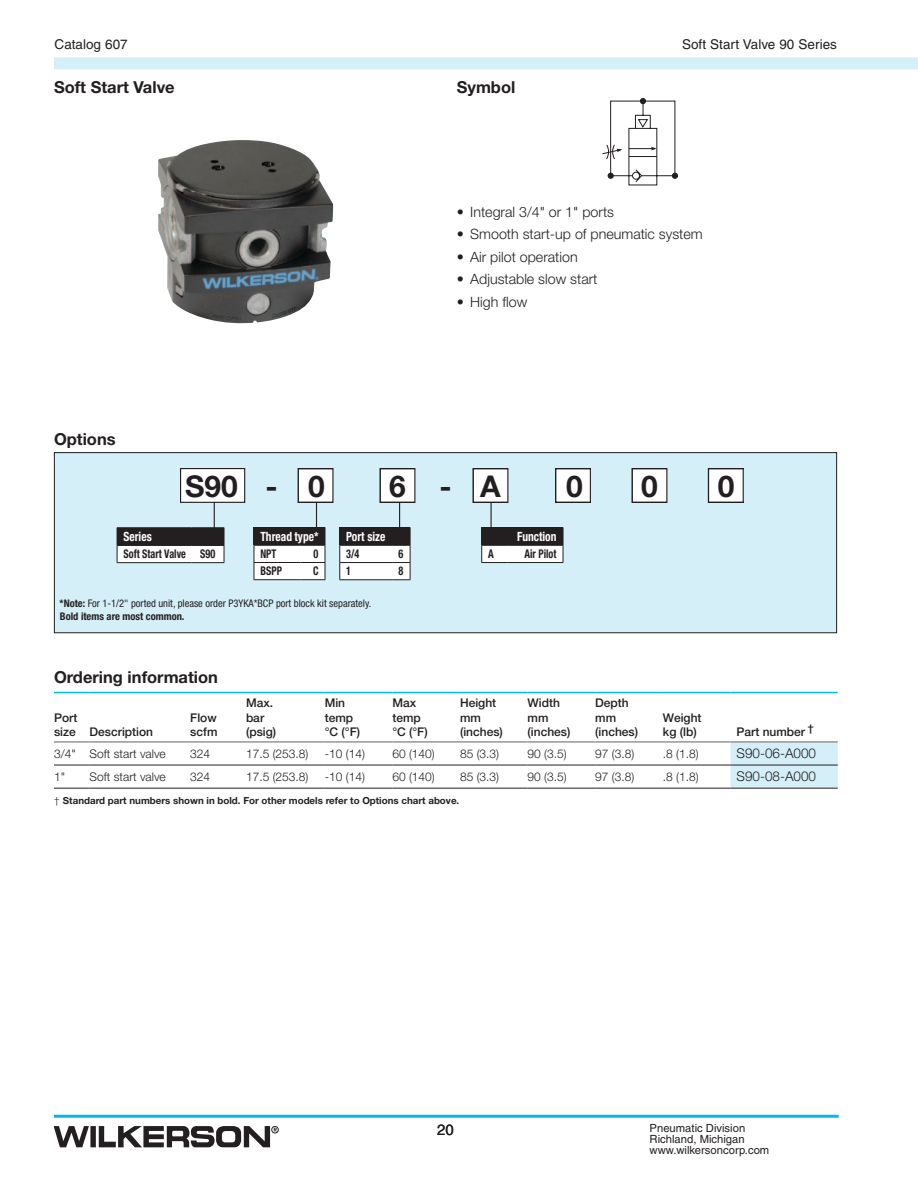
<style>
.page{position:relative;width:918px;height:1188px;background:#fff}
.page>*{position:absolute;margin:0;border:0;box-sizing:border-box;transform-origin:0 0}
.t1{font:700 30px "Helvetica Neue LT Std";color:#231f20}
.t2{font:700 16.5px "Helvetica Neue LT Std";color:#231f20}
.t3{font:15px "Helvetica";color:#231f20}
.t4{font:300 14.25px "Helvetica Neue LT Std";color:#231f20}
.t5{font:13.5px "Helvetica";color:#231f20}
.t6{font:300 13.5px "Helvetica Neue LT Std";color:#231f20}
.t7{font:700 condensed 12.75px "Helvetica Neue LT Std";color:#fff;scale:.9 1}
.t8{font:300 12px "Helvetica Neue LT Std";color:#231f20}
.t9{font:500 12px/14.4px "Helvetica Neue LT Std";color:#231f20}
.t10{font:700 condensed 12px "Helvetica Neue LT Std";color:#231f20;scale:.85 1}
.t11{font:11.25px/11.2px "Helvetica";color:#231f20}
.t12{font:condensed 10.5px "Helvetica Neue LT Std";color:#231f20}
.t13{font:700 condensed 10.5px "Helvetica Neue LT Std";color:#231f20}
.t14{font:700 9.75px "Helvetica Neue LT Std";color:#231f20}
.s1{font-weight:700}
.s2{font-weight:300}
</style>
<div class="page">
<hr style="left:54px;top:1115px;width:785px;height:3px;background:#00bce4">
<svg style="left:54px;top:1126px;width:35px;height:21px"></svg>
<div style="left:90px;top:1126px;width:6px;height:21px;background:#231f20"></div>
<svg style="left:99px;top:1126px;width:178px;height:21px"></svg>
<div style="left:271px;top:1126px;width:8px;height:7px;border:1px solid #231f20;border-radius:50%"></div>
<div style="left:54px;top:57px;width:864px;height:12px;background:#d5eff8"></div>
<div style="left:54px;top:453px;width:783px;height:180px;background:#d5eff8"></div>
<div style="left:54px;top:452px;width:783px;height:181px;border:1px solid #231f20"></div>
<div style="left:298px;top:468px;width:36px;height:35px;border:1px solid #231f20"></div>
<svg style="left:474px;top:470px;width:32px;height:31px"></svg>
<div style="left:472px;top:468px;width:36px;height:35px;border:1px solid #231f20"></div>
<div style="left:181px;top:469px;width:64px;height:33px;background:#fff"></div>
<div style="left:180px;top:468px;width:65px;height:35px;border:1px solid #231f20"></div>
<div style="left:380px;top:468px;width:35px;height:35px;border:1px solid #231f20"></div>
<svg style="left:602px;top:98px;width:76px;height:87px"></svg>
<div style="left:731px;top:743px;width:107px;height:45px;background:#d5eff8"></div>
<hr style="left:54px;top:741px;width:36px;height:2px;background:#949698">
<hr style="left:90px;top:741px;width:96px;height:2px;background:#949698">
<hr style="left:186px;top:741px;width:60px;height:2px;background:#949698">
<hr style="left:246px;top:741px;width:79px;height:2px;background:#949698">
<hr style="left:325px;top:741px;width:67px;height:2px;background:#949698">
<hr style="left:392px;top:741px;width:68px;height:2px;background:#949698">
<hr style="left:460px;top:741px;width:68px;height:2px;background:#949698">
<hr style="left:528px;top:741px;width:67px;height:2px;background:#949698">
<hr style="left:595px;top:741px;width:68px;height:2px;background:#949698">
<hr style="left:663px;top:741px;width:68px;height:2px;background:#949698">
<hr style="left:731px;top:741px;width:107px;height:2px;background:#949698">
<hr style="left:54px;top:692px;width:36px;height:1px;background:#00bce4">
<hr style="left:90px;top:692px;width:96px;height:1px;background:#00bce4">
<hr style="left:186px;top:692px;width:60px;height:1px;background:#00bce4">
<hr style="left:246px;top:692px;width:79px;height:1px;background:#00bce4">
<hr style="left:325px;top:692px;width:67px;height:1px;background:#00bce4">
<hr style="left:392px;top:692px;width:68px;height:1px;background:#00bce4">
<hr style="left:460px;top:692px;width:68px;height:1px;background:#00bce4">
<hr style="left:528px;top:692px;width:67px;height:1px;background:#00bce4">
<hr style="left:595px;top:692px;width:68px;height:1px;background:#00bce4">
<hr style="left:663px;top:692px;width:68px;height:1px;background:#00bce4">
<hr style="left:731px;top:692px;width:107px;height:1px;background:#00bce4">
<hr style="left:54px;top:765px;width:36px;height:1px;background:#231f20">
<hr style="left:186px;top:765px;width:60px;height:1px;background:#231f20">
<hr style="left:246px;top:765px;width:79px;height:1px;background:#231f20">
<hr style="left:325px;top:765px;width:67px;height:1px;background:#231f20">
<hr style="left:392px;top:765px;width:68px;height:1px;background:#231f20">
<hr style="left:460px;top:765px;width:68px;height:1px;background:#231f20">
<hr style="left:528px;top:765px;width:67px;height:1px;background:#231f20">
<hr style="left:595px;top:765px;width:68px;height:1px;background:#231f20">
<hr style="left:663px;top:765px;width:68px;height:1px;background:#231f20">
<hr style="left:731px;top:765px;width:107px;height:1px;background:#231f20">
<hr style="left:54px;top:788px;width:36px;height:1px;background:#231f20">
<hr style="left:90px;top:788px;width:96px;height:1px;background:#231f20">
<hr style="left:186px;top:788px;width:60px;height:1px;background:#231f20">
<hr style="left:246px;top:788px;width:79px;height:1px;background:#231f20">
<hr style="left:325px;top:788px;width:67px;height:1px;background:#231f20">
<hr style="left:392px;top:788px;width:68px;height:1px;background:#231f20">
<hr style="left:460px;top:788px;width:68px;height:1px;background:#231f20">
<hr style="left:528px;top:788px;width:67px;height:1px;background:#231f20">
<hr style="left:595px;top:788px;width:68px;height:1px;background:#231f20">
<hr style="left:663px;top:788px;width:68px;height:1px;background:#231f20">
<hr style="left:731px;top:788px;width:107px;height:1px;background:#231f20">
<hr style="left:90px;top:765px;width:96px;height:1px;background:#231f20">
<svg style="left:254px;top:469px;width:79px;height:111px"></svg>
<hr style="left:490px;top:502px;width:2px;height:25px;background:#231f20">
<hr style="left:214px;top:502px;width:1px;height:32px;background:#231f20">
<svg style="left:339px;top:469px;width:76px;height:111px"></svg>
<svg style="left:481px;top:527px;width:83px;height:36px;background:#858384"></svg>
<hr style="left:508px;top:562px;width:55px;height:1px;background:#231f20">
<hr style="left:117px;top:527px;width:75px;height:1px;background:#231f20">
<hr style="left:192px;top:527px;width:32px;height:1px;background:#231f20">
<svg style="left:117px;top:528px;width:108px;height:35px;background:#888686"></svg>
<hr style="left:192px;top:562px;width:32px;height:1px;background:#231f20">
<svg style="left:710px;top:470px;width:32px;height:31px"></svg>
<div style="left:708px;top:468px;width:36px;height:35px;border:1px solid #231f20"></div>
<svg style="left:634px;top:470px;width:31px;height:31px"></svg>
<div style="left:632px;top:468px;width:35px;height:35px;border:1px solid #231f20"></div>
<svg style="left:557px;top:470px;width:32px;height:31px"></svg>
<div style="left:555px;top:468px;width:36px;height:35px;border:1px solid #231f20"></div>
<img style="left:158px;top:140px;width:175px;height:183px">
<p class="t5" style="left:55px;top:36px;width:75px">Catalog 607</p>
<h2 class="t2" style="left:54px;top:77px;width:122px">Soft Start Valve</h2>
<h2 class="t2" style="left:457px;top:77px;width:60px">Symbol</h2>
<p class="t5" style="left:682px;top:36px;width:156px">Soft Start Valve 90 Series</p>
<p class="t4" style="left:457px;top:203px;width:159px">• Integral 3/4" or 1" ports</p>
<p class="t4" style="left:457px;top:225px;width:247px">• Smooth start-up of pneumatic system</p>
<p class="t4" style="left:457px;top:248px;width:122px">• Air pilot operation</p>
<p class="t4" style="left:457px;top:270px;width:142px">• Adjustable slow start</p>
<p class="t4" style="left:457px;top:293px;width:72px">• High flow</p>
<h2 class="t2" style="left:54px;top:429px;width:63px">Options</h2>
<h1 class="t1" style="left:185px;top:467px;width:141px">S90 - 0</h1>
<h1 class="t1" style="left:389px;top:467px;width:113px">6-A</h1>
<h1 class="t1" style="left:566px;top:467px;width:18px">0</h1>
<h1 class="t1" style="left:641px;top:467px;width:18px">0</h1>
<h1 class="t1" style="left:718px;top:467px;width:18px">0</h1>
<p class="t7" style="left:124px;top:528px;width:33px">Series</p>
<p class="t10" style="left:124px;top:547px;width:110px">Soft Start Valve S90</p>
<p class="t7" style="left:260px;top:528px;width:66px">Thread type*</p>
<p class="t10" style="left:260px;top:547px;width:20px">NPT</p>
<p class="t10" style="left:314px;top:547px;width:7px">0</p>
<p class="t10" style="left:260px;top:564px;width:27px">BSPP</p>
<p class="t10" style="left:313px;top:564px;width:8px">C</p>
<p class="t7" style="left:346px;top:528px;width:45px">Port size</p>
<p class="t10" style="left:346px;top:547px;width:17px">3/4</p>
<p class="t10" style="left:399px;top:547px;width:7px">6</p>
<p class="t10" style="left:346px;top:564px;width:7px">1</p>
<p class="t10" style="left:399px;top:564px;width:7px">8</p>
<p class="t7" style="left:517px;top:528px;width:45px">Function</p>
<p class="t10" style="left:488px;top:547px;width:8px">A</p>
<p class="t10" style="left:524px;top:547px;width:39px">Air Pilot</p>
<p class="t12" style="left:60px;top:597px;width:313px"><span class="s1">*Note:</span> For 1-1/2" ported unit, please order P3YKA*BCP port block kit separately.</p>
<p class="t13" style="left:60px;top:610px;width:126px">Bold items are most common.</p>
<h2 class="t2" style="left:54px;top:667px;width:166px">Ordering information</h2>
<p class="t9" style="left:54px;top:710px;width:101px">Port<br>size Description</p>
<p class="t9" style="left:190px;top:710px;width:29px">Flow scfm</p>
<p class="t9" style="left:246px;top:696px;width:32px">Max. bar (psig)</p>
<p class="t9" style="left:325px;top:696px;width:37px">Min temp °C (°F)</p>
<p class="t9" style="left:392px;top:696px;width:37px">Max temp °C (°F)</p>
<p class="t9" style="left:460px;top:696px;width:44px">Height mm (inches)</p>
<p class="t9" style="left:528px;top:696px;width:44px">Width mm (inches)</p>
<p class="t9" style="left:595px;top:696px;width:44px">Depth mm (inches)</p>
<p class="t9" style="left:663px;top:710px;width:40px">Weight kg (lb)</p>
<p class="t9" style="left:737px;top:724px;width:79px">Part number <sup>†</sup></p>
<p class="t8" style="left:54px;top:746px;width:113px">3/4" Soft start valve</p>
<p class="t8" style="left:190px;top:746px;width:22px">324</p>
<p class="t8" style="left:246px;top:746px;width:64px">17.5 (253.8)</p>
<p class="t8" style="left:325px;top:746px;width:42px">-10 (14)</p>
<p class="t8" style="left:392px;top:746px;width:44px">60 (140)</p>
<p class="t8" style="left:460px;top:746px;width:41px">85 (3.3)</p>
<p class="t8" style="left:528px;top:746px;width:41px">90 (3.5)</p>
<p class="t8" style="left:595px;top:746px;width:41px">97 (3.8)</p>
<p class="t8" style="left:663px;top:746px;width:37px">.8 (1.8)</p>
<p class="t6" style="left:737px;top:745px;width:81px">S90-06-A000</p>
<p class="t8" style="left:54px;top:769px;width:13px">1"</p>
<p class="t8" style="left:90px;top:769px;width:78px">Soft start valve</p>
<p class="t8" style="left:190px;top:769px;width:22px">324</p>
<p class="t8" style="left:246px;top:769px;width:64px">17.5 (253.8)</p>
<p class="t8" style="left:325px;top:769px;width:42px">-10 (14)</p>
<p class="t8" style="left:392px;top:769px;width:44px">60 (140)</p>
<p class="t8" style="left:460px;top:769px;width:41px">85 (3.3)</p>
<p class="t8" style="left:528px;top:769px;width:41px">90 (3.5)</p>
<p class="t8" style="left:595px;top:769px;width:41px">97 (3.8)</p>
<p class="t8" style="left:663px;top:769px;width:37px">.8 (1.8)</p>
<p class="t6" style="left:737px;top:768px;width:81px">S90-08-A000</p>
<p class="t14" style="left:54px;top:795px;width:407px"><span class="s2">†</span> Standard part numbers shown in bold. For other models refer to Options chart above.</p>
<p class="t3" style="left:437px;top:1122px;width:18px">20</p>
<p class="t11" style="left:650px;top:1122px;width:121px">Pneumatic Division<br>Richland, Michigan www.wilkersoncorp.com</p>
</div>
